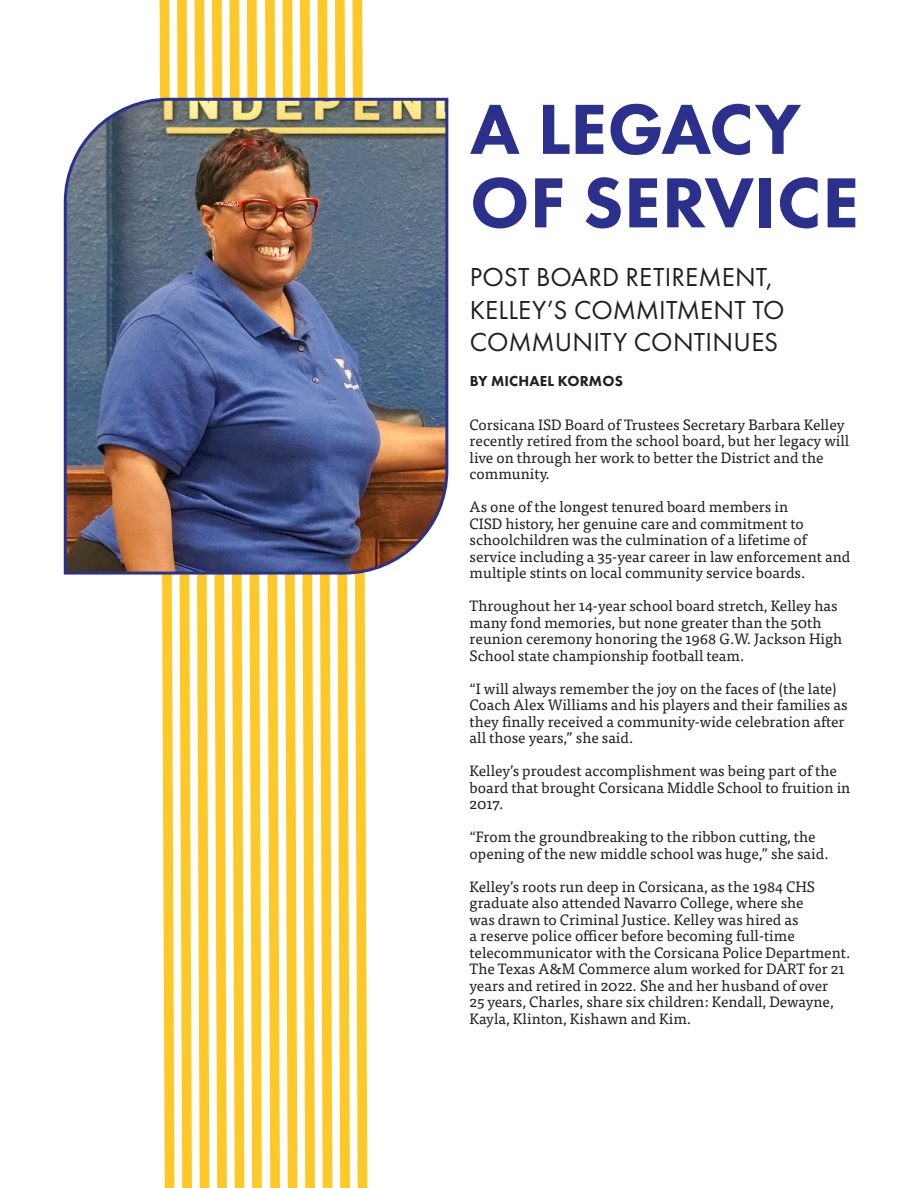
<style>
.page{position:relative;width:918px;height:1188px;background:#fff}
.page>*{position:absolute;margin:0;border:0;box-sizing:border-box;transform-origin:0 0}
.t1{font:800 73.5px "Futura PT";color:#2c308d}
.t2{font:27px "Futura PT";letter-spacing:.005em;color:#231f20}
.t3{font:15px/16.5px "Tisa Pro";color:#231f20}
.t4{font:800 15px "Futura PT";letter-spacing:.01em;color:#231f20}
</style>
<div class="page">
<svg style="left:160px;top:0;width:207px;height:1188px"></svg>
<img style="left:63px;top:96px;width:386px;height:480px">
<p class="t1" style="left:470px;top:83px;width:333px">A LEGACY</p>
<p class="t1" style="left:470px;top:157px;width:391px">OF SERVICE</p>
<p class="t2" style="left:470px;top:261px;width:304px">POST BOARD RETIREMENT,</p>
<p class="t2" style="left:470px;top:294px;width:316px">KELLEY’S COMMITMENT TO</p>
<p class="t2" style="left:470px;top:326px;width:310px">COMMUNITY CONTINUES</p>
<p class="t4" style="left:470px;top:371px;width:155px">BY MICHAEL KORMOS</p>
<p class="t3" style="left:470px;top:416px;width:381px">Corsicana ISD Board of Trustees Secretary Barbara Kelley recently retired from the school board, but her legacy will live on through her work to better the District and the community.</p>
<p class="t3" style="left:470px;top:498px;width:382px">As one of the longest tenured board members in<br>CISD history, her genuine care and commitment to schoolchildren was the culmination of a lifetime of service including a 35-year career in law enforcement and multiple stints on local community service boards.</p>
<p class="t3" style="left:470px;top:597px;width:374px">Throughout her 14-year school board stretch, Kelley has many fond memories, but none greater than the 50th reunion ceremony honoring the 1968 G.W. Jackson High School state championship football team.</p>
<p class="t3" style="left:470px;top:680px;width:379px">“I will always remember the joy on the faces of (the late)<br>Coach Alex Williams and his players and their families as they finally received a community-wide celebration after all those years,” she said.</p>
<p class="t3" style="left:470px;top:762px;width:382px">Kelley’s proudest accomplishment was being part of the board that brought Corsicana Middle School to fruition in<br>2017.</p>
<p class="t3" style="left:470px;top:828px;width:361px">“From the groundbreaking to the ribbon cutting, the opening of the new middle school was huge,” she said.</p>
<p class="t3" style="left:470px;top:878px;width:382px">Kelley’s roots run deep in Corsicana, as the 1984 CHS graduate also attended Navarro College, where she<br>was drawn to Criminal Justice. Kelley was hired as<br>a reserve police officer before becoming full-time telecommunicator with the Corsicana Police Department.<br>The Texas A&amp;M Commerce alum worked for DART for 21 years and retired in 2022. She and her husband of over<br>25 years, Charles, share six children: Kendall, Dewayne, Kayla, Klinton, Kishawn and Kim.</p>
</div>
